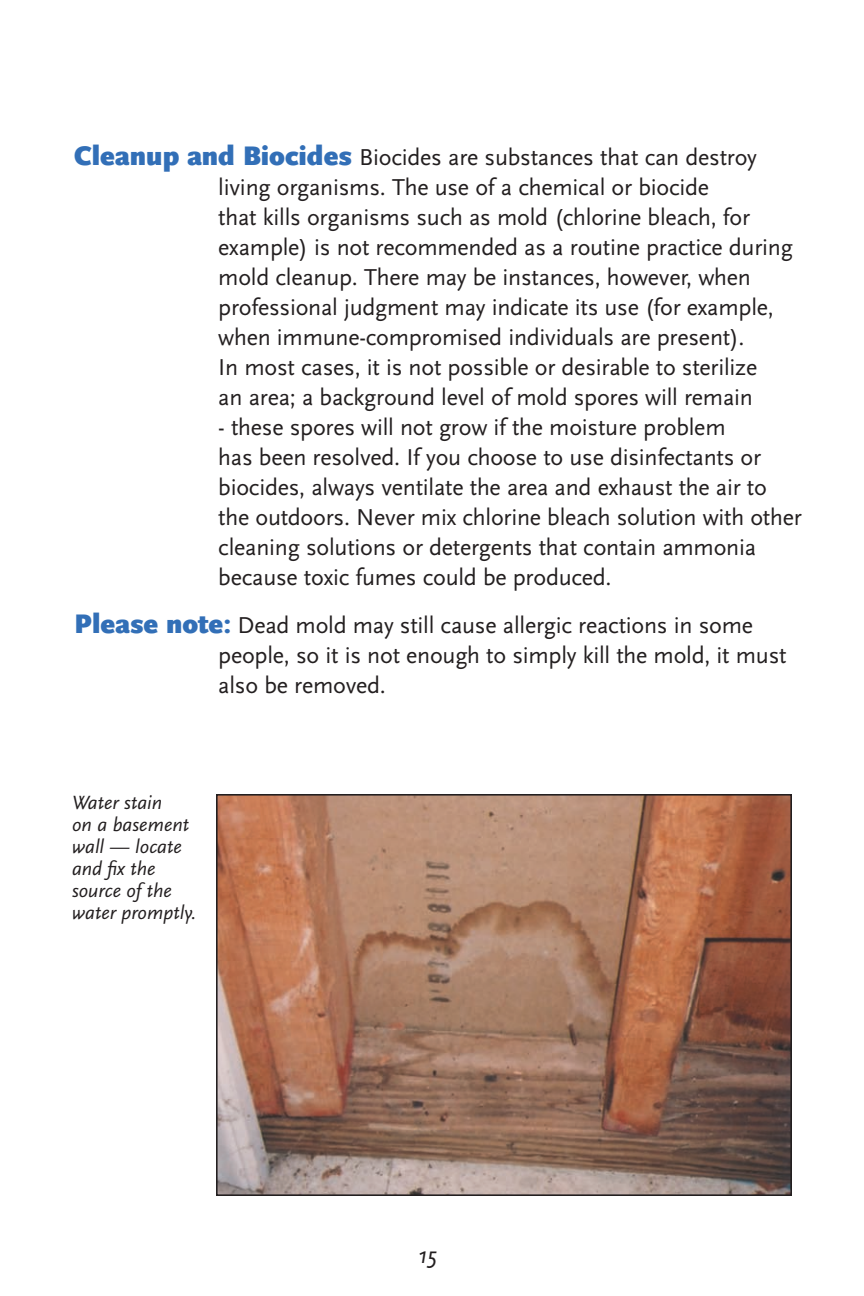
<style>
.page{position:relative;width:864px;height:1296px;background:#fff}
.page>*{position:absolute;margin:0;border:0;box-sizing:border-box;transform-origin:0 0}
.t1{font:24px/30px "Scala Sans Pro";letter-spacing:-.01em;color:#231f20}
.t2{font:italic 24px "Scala Sans Pro";color:#231f20}
.t3{font:italic 20px/22px "Scala Sans Pro";color:#231f20}
.s1{font-weight:900;font-size:28px;color:#326fb7}
</style>
<div class="page">
<img style="left:219px;top:797px;width:570px;height:396px">
<div style="left:216px;top:794px;width:576px;height:402px;border:2px solid #231f20"></div>
<p class="t1" style="left:218px;top:142px;width:576px;text-indent:-144px"><span class="s1">Cleanup and Biocides</span> Biocides are substances that can destroy living organisms. The use of a chemical or biocide<br>that kills organisms such as mold (chlorine bleach, for example) is not recommended as a routine practice during mold cleanup. There may be instances, however, when professional judgment may indicate its use (for example, when immune-compromised individuals are present).<br>In most cases, it is not possible or desirable to sterilize<br>an area; a background level of mold spores will remain</p>
<p class="t1" style="left:218px;top:412px;width:585px">- these spores will not grow if the moisture problem<br>has been resolved. If you choose to use disinfectants or biocides, always ventilate the area and exhaust the air to the outdoors. Never mix chlorine bleach solution with other cleaning solutions or detergents that contain ammonia because toxic fumes could be produced.</p>
<p class="t1" style="left:218px;top:610px;width:570px;text-indent:-144px"><span class="s1">Please note:</span> Dead mold may still cause allergic reactions in some people, so it is not enough to simply kill the mold, it must also be removed.</p>
<p class="t3" style="left:72px;top:791px;width:126px">Water stain<br>on a basement wall — locate and fix the source of the water promptly.</p>
<p class="t2" style="left:418px;top:1241px;width:20px">15</p>
</div>
